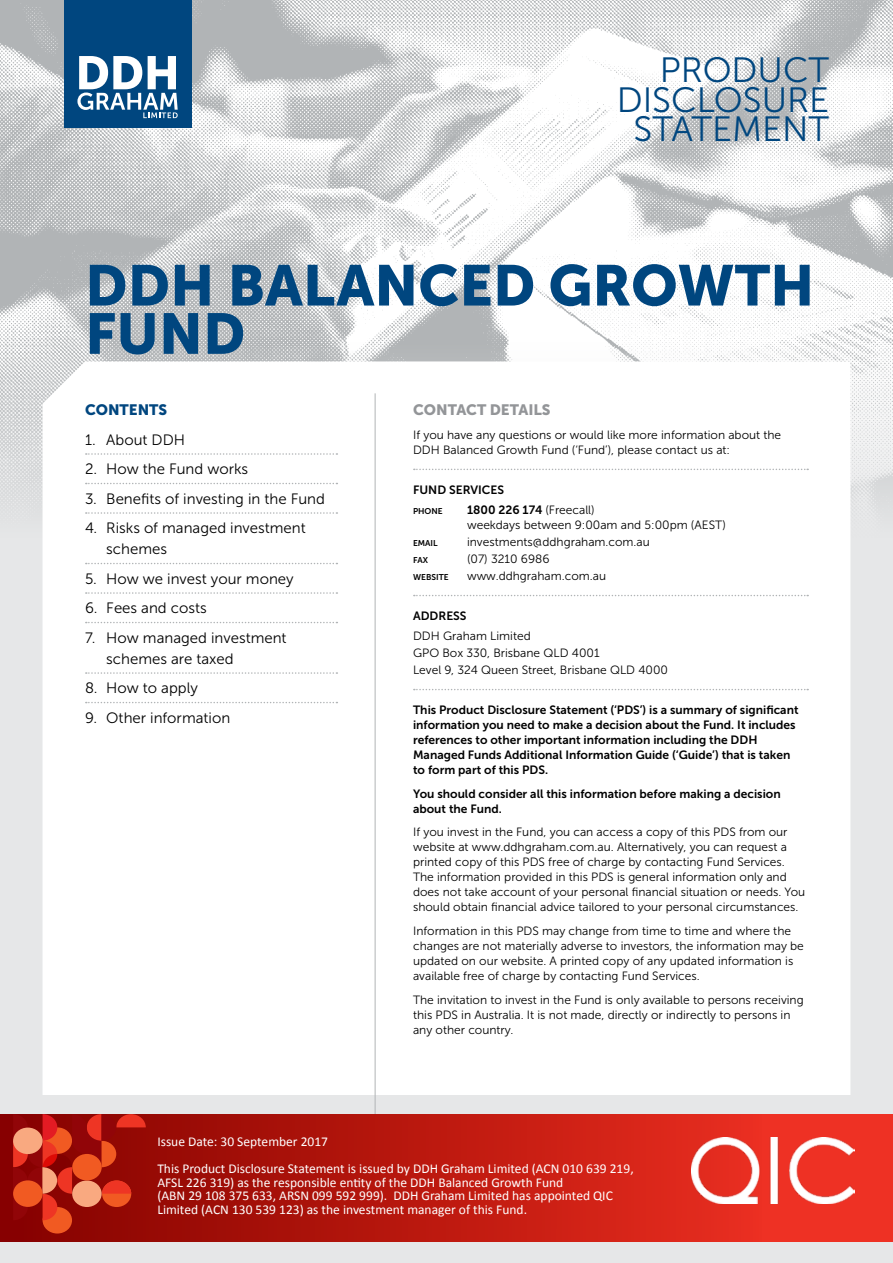
<style>
.page{position:relative;width:893px;height:1263px;background:#e6e7e8}
.page>*{position:absolute;margin:0;border:0;box-sizing:border-box;transform-origin:0 0}
.t1{font:57px/48.3px "Museo Sans 900";color:#00467f}
.t2{font:35.1px/29.5px "Museo Sans 300";color:#00467f;text-align:right}
.t3{font:15px/21px "Museo Sans 300";color:#000}
.t4{font:15px "Museo Sans 900";color:#939598}
.t5{font:15px "Museo Sans 900";color:#00467f}
.t6{font:13.5px/13.8px "Calibri";color:#fff}
.t7{font:12px/15px "Museo Sans 300";color:#000}
.t8{font:12px/15px "Museo Sans 700";color:#000}
.t9{font:8.4px "Museo Sans 700";color:#000}
.s1{font-family:"Museo Sans 300"}
</style>
<div class="page">
<img style="left:0;top:0;width:893px;height:538px">
<div style="left:43px;top:361px;width:807px;height:734px;background:#fff"></div>
<div style="left:64px;top:0;width:127px;height:128px;background:#00467f"></div>
<svg style="left:77px;top:56px;width:101px;height:62px"></svg>
<svg style="left:414px;top:469px;width:394px;height:1px"></svg>
<svg style="left:414px;top:595px;width:394px;height:1px"></svg>
<svg style="left:414px;top:689px;width:394px;height:1px"></svg>
<svg style="left:86px;top:453px;width:251px;height:2px"></svg>
<svg style="left:86px;top:483px;width:251px;height:1px"></svg>
<svg style="left:86px;top:512px;width:251px;height:2px"></svg>
<svg style="left:86px;top:563px;width:251px;height:1px"></svg>
<svg style="left:86px;top:592px;width:251px;height:2px"></svg>
<svg style="left:86px;top:622px;width:251px;height:1px"></svg>
<svg style="left:86px;top:672px;width:251px;height:2px"></svg>
<svg style="left:86px;top:702px;width:251px;height:1px"></svg>
<hr style="left:375px;top:393px;width:1px;height:742px;background:#b1b4b6">
<div style="left:0;top:1114px;width:893px;height:128px;background:#ee3124"></div>
<div style="left:0;top:1114px;width:761px;height:128px;background:linear-gradient(to right,#830100,#e92d1f)"></div>
<div style="left:43px;top:1207px;width:29px;height:26px;background:#f15a22;border-radius:50%"></div>
<svg style="left:13px;top:1114px;width:133px;height:106px;background:#ba2c1b"></svg>
<img style="left:691px;top:1137px;width:164px;height:66px">
<h2 class="t2" style="left:617px;top:56px;width:214px">PRODUCT<br>DISCLOSURE<br>STATEMENT</h2>
<h1 class="t1" style="left:85px;top:261px;width:731px">DDH BALANCED GROWTH<br>FUND</h1>
<p class="t5" style="left:85px;top:401px;width:84px">CONTENTS</p>
<p class="t3" style="left:85px;top:429px;width:101px">1. About DDH</p>
<p class="t3" style="left:85px;top:459px;width:165px">2. How the Fund works</p>
<p class="t3" style="left:85px;top:488px;width:241px">3. Benefits of investing in the Fund</p>
<p class="t3" style="left:106px;top:518px;width:201px;text-indent:-21px">4. Risks of managed investment schemes</p>
<p class="t3" style="left:85px;top:568px;width:210px">5. How we invest your money</p>
<p class="t3" style="left:85px;top:598px;width:123px">6. Fees and costs</p>
<p class="t3" style="left:106px;top:627px;width:182px;text-indent:-21px">7. How managed investment schemes are taxed</p>
<p class="t3" style="left:85px;top:678px;width:114px">8. How to apply</p>
<p class="t3" style="left:85px;top:707px;width:147px">9. Other information</p>
<p class="t4" style="left:413px;top:401px;width:139px">CONTACT DETAILS</p>
<p class="t7" style="left:413px;top:427px;width:370px">If you have any questions or would like more information about the<br>DDH Balanced Growth Fund (‘Fund’), please contact us at:</p>
<p class="t8" style="left:413px;top:483px;width:93px">FUND SERVICES</p>
<p class="t9" style="left:413px;top:506px;width:31px">PHONE</p>
<p class="t8" style="left:467px;top:502px;width:129px">1800 226 174 <span class="s1">(Freecall)</span></p>
<p class="t7" style="left:467px;top:517px;width:260px">weekdays between 9:00am and 5:00pm (AEST)</p>
<p class="t9" style="left:413px;top:538px;width:26px">EMAIL</p>
<p class="t7" style="left:467px;top:534px;width:184px">investments@ddhgraham.com.au</p>
<p class="t9" style="left:413px;top:555px;width:16px">FAX</p>
<p class="t7" style="left:467px;top:551px;width:84px">(07) 3210 6986</p>
<p class="t9" style="left:413px;top:572px;width:37px">WEBSITE</p>
<p class="t7" style="left:467px;top:568px;width:140px">www.ddhgraham.com.au</p>
<p class="t8" style="left:413px;top:609px;width:55px">ADDRESS</p>
<p class="t7" style="left:413px;top:627px;width:256px;line-height:17.1px">DDH Graham Limited<br>GPO Box 330, Brisbane QLD 4001<br>Level 9, 324 Queen Street, Brisbane QLD 4000</p>
<p class="t8" style="left:413px;top:703px;width:387px">This Product Disclosure Statement (‘PDS’) is a summary of significant information you need to make a decision about the Fund. It includes references to other important information including the DDH Managed Funds Additional Information Guide (‘Guide’) that is taken to form part of this PDS.</p>
<p class="t8" style="left:413px;top:786px;width:369px">You should consider all this information before making a decision about the Fund.</p>
<p class="t7" style="left:413px;top:825px;width:394px">If you invest in the Fund, you can access a copy of this PDS from our website at www.ddhgraham.com.au. Alternatively, you can request a printed copy of this PDS free of charge by contacting Fund Services.<br>The information provided in this PDS is general information only and does not take account of your personal financial situation or needs. You should obtain financial advice tailored to your personal circumstances.</p>
<p class="t7" style="left:413px;top:923px;width:392px">Information in this PDS may change from time to time and where the changes are not materially adverse to investors, the information may be updated on our website. A printed copy of any updated information is available free of charge by contacting Fund Services.</p>
<p class="t7" style="left:413px;top:992px;width:392px">The invitation to invest in the Fund is only available to persons receiving this PDS in Australia. It is not made, directly or indirectly to persons in any other country.</p>
<p class="t6" style="left:157px;top:1128px;width:478px;line-height:26.5px">Issue Date: 30 September 2017<br>This Product Disclosure Statement is issued by DDH Graham Limited (ACN 010 639 219,</p>
<p class="t6" style="left:157px;top:1175px;width:457px">AFSL 226 319) as the responsible entity of the DDH Balanced Growth Fund<br>(ABN 29 108 375 633, ARSN 099 592 999). DDH Graham Limited has appointed QIC<br>Limited (ACN 130 539 123) as the investment manager of this Fund.</p>
</div>
